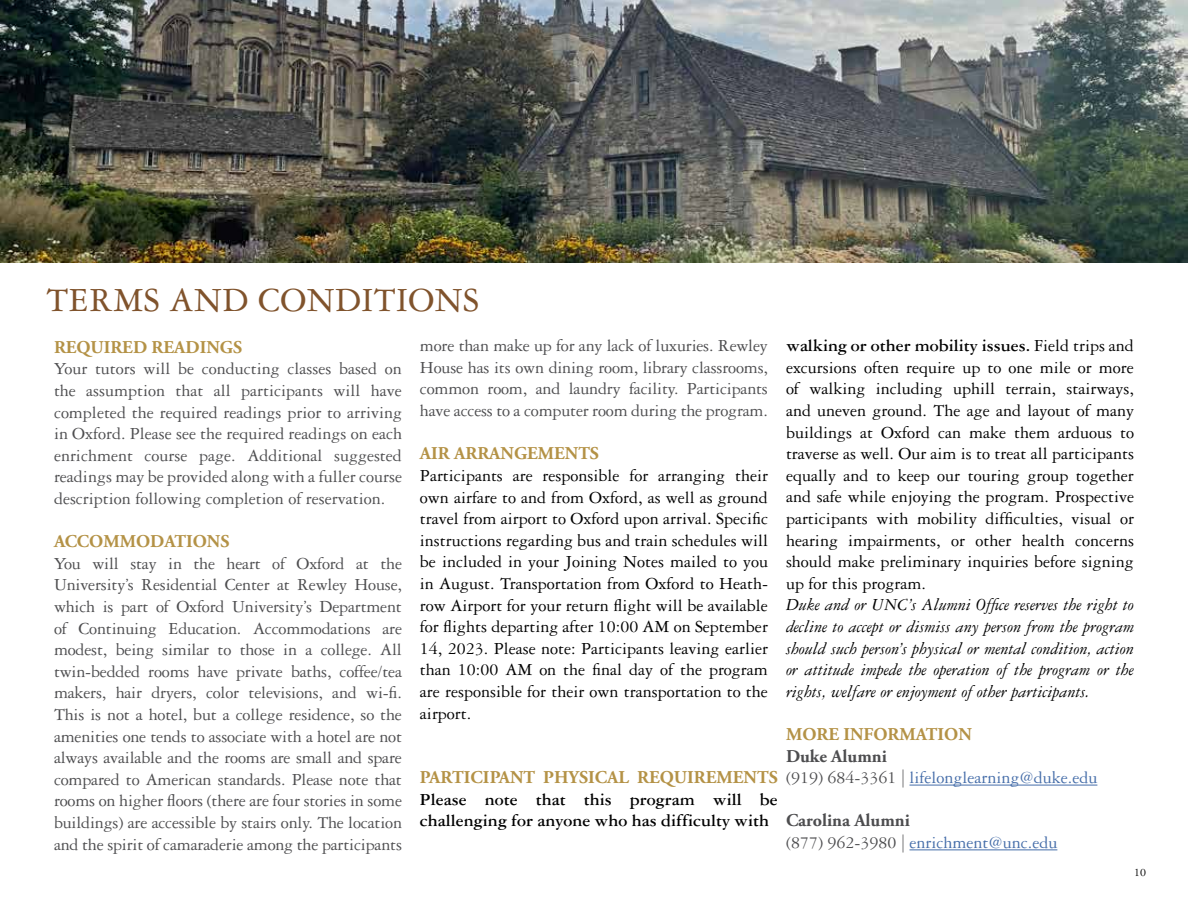
<style>
.page{position:relative;width:1188px;height:918px;background:#fff}
.page>*{position:absolute;margin:0;border:0;box-sizing:border-box;transform-origin:0 0}
.t1{font:36px "Garamond 3 LT Std";letter-spacing:.01em;color:#80532c}
.t2{font:18px/21.6px "Garamond 3 LT Std";letter-spacing:-.01em;color:#4d4d4f;text-align:justify}
.t3{font:18px/21.6px "Garamond 3 LT Std";color:#000;text-align:justify}
.t4{font:italic 18px/21.6px "Garamond 3 LT Std";color:#000;text-align:justify}
.t5{font:700 18px "Adobe Garamond Pro";color:#b49246}
.t6{font:700 18px/21.5px "Garamond 3 LT Std";color:#000}
.t7{font:18px "Garamond 3 LT Std";color:#456da9}
.t8{font:700 18px "Adobe Garamond Pro";color:#4d4d4f}
.t9{font:12px "Garamond 3 LT Std";color:#000}
.s1{font-weight:700}
.s2{color:#4d4d4f}
</style>
<div class="page">
<hr style="left:909px;top:785px;width:188px;height:1px;background:#456da9">
<hr style="left:909px;top:849px;width:148px;height:1px;background:#456da9">
<img style="left:0;top:0;width:1188px;height:262px">
<h1 class="t1" style="left:46px;top:281px;width:434px">TERMS AND CONDITIONS</h1>
<p class="t5" style="left:54px;top:337px;width:190px">REQUIRED READINGS</p>
<p class="t2" style="left:54px;top:358px;width:350px">Your tutors will be conducting classes based on the assumption that all participants will have completed the required readings prior to arriving in Oxford. Please see the required readings on each enrichment course page. Additional suggested readings may be provided along with a fuller course description following completion of reservation.</p>
<p class="t5" style="left:54px;top:531px;width:177px">ACCOMMODATIONS</p>
<p class="t2" style="left:54px;top:553px;width:350px">You will stay in the heart of Oxford at the University’s Residential Center at Rewley House, which is part of Oxford University’s Department of Continuing Education. Accommodations are modest, being similar to those in a college. All twin-bedded rooms have private baths, coffee/tea makers, hair dryers, color televisions, and wi-fi.<br>This is not a hotel, but a college residence, so the amenities one tends to associate with a hotel are not always available and the rooms are small and spare compared to American standards. Please note that rooms on higher floors (there are four stories in some buildings) are accessible by stairs only. The location and the spirit of camaraderie among the participants</p>
<p class="t2" style="left:420px;top:335px;width:350px">more than make up for any lack of luxuries. Rewley House has its own dining room, library classrooms, common room, and laundry facility. Participants have access to a computer room during the program.</p>
<p class="t5" style="left:420px;top:443px;width:180px">AIR ARRANGEMENTS</p>
<p class="t3" style="left:420px;top:465px;width:350px">Participants are responsible for arranging their own airfare to and from Oxford, as well as ground travel from airport to Oxford upon arrival. Specific instructions regarding bus and train schedules will be included in your Joining Notes mailed to you in August. Transportation from Oxford to Heath&shy;row Airport for your return flight will be available for flights departing after 10:00 AM on September 14, 2023. Please note: Participants leaving earlier than 10:00 AM on the final day of the program are responsible for their own transportation to the airport.</p>
<p class="t5" style="left:420px;top:767px;width:359px">PARTICIPANT PHYSICAL REQUIREMENTS</p>
<p class="t6" style="left:420px;top:789px;width:359px">Please note that this program will be challenging for anyone who has difficulty with</p>
<p class="t3" style="left:786px;top:335px;width:350px"><span class="s1">walking or other mobility issues.</span> Field trips and excursions often require up to one mile or more of walking including uphill terrain, stairways, and uneven ground. The age and layout of many buildings at Oxford can make them arduous to traverse as well. Our aim is to treat all participants equally and to keep our touring group together and safe while enjoying the program. Prospective participants with mobility difficulties, visual or hearing impairments, or other health concerns should make preliminary inquiries before signing up for this program.</p>
<p class="t4" style="left:786px;top:594px;width:350px">Duke and or UNC’s Alumni Office reserves the right to decline to accept or dismiss any person from the program should such person’s physical or mental condition, action or attitude impede the operation of the program or the rights, welfare or enjoyment of other participants.</p>
<p class="t5" style="left:786px;top:724px;width:187px">MORE INFORMATION</p>
<p class="t8" style="left:786px;top:745px;width:102px">Duke Alumni</p>
<p class="t7" style="left:786px;top:768px;width:313px"><span class="s2">(919) 684-3361 |</span> lifelonglearning@duke.edu</p>
<p class="t8" style="left:786px;top:810px;width:125px">Carolina Alumni</p>
<p class="t7" style="left:786px;top:833px;width:273px"><span class="s2">(877) 962-3980 |</span> enrichment@unc.edu</p>
<p class="t9" style="left:1134px;top:866px;width:13px">10</p>
</div>
